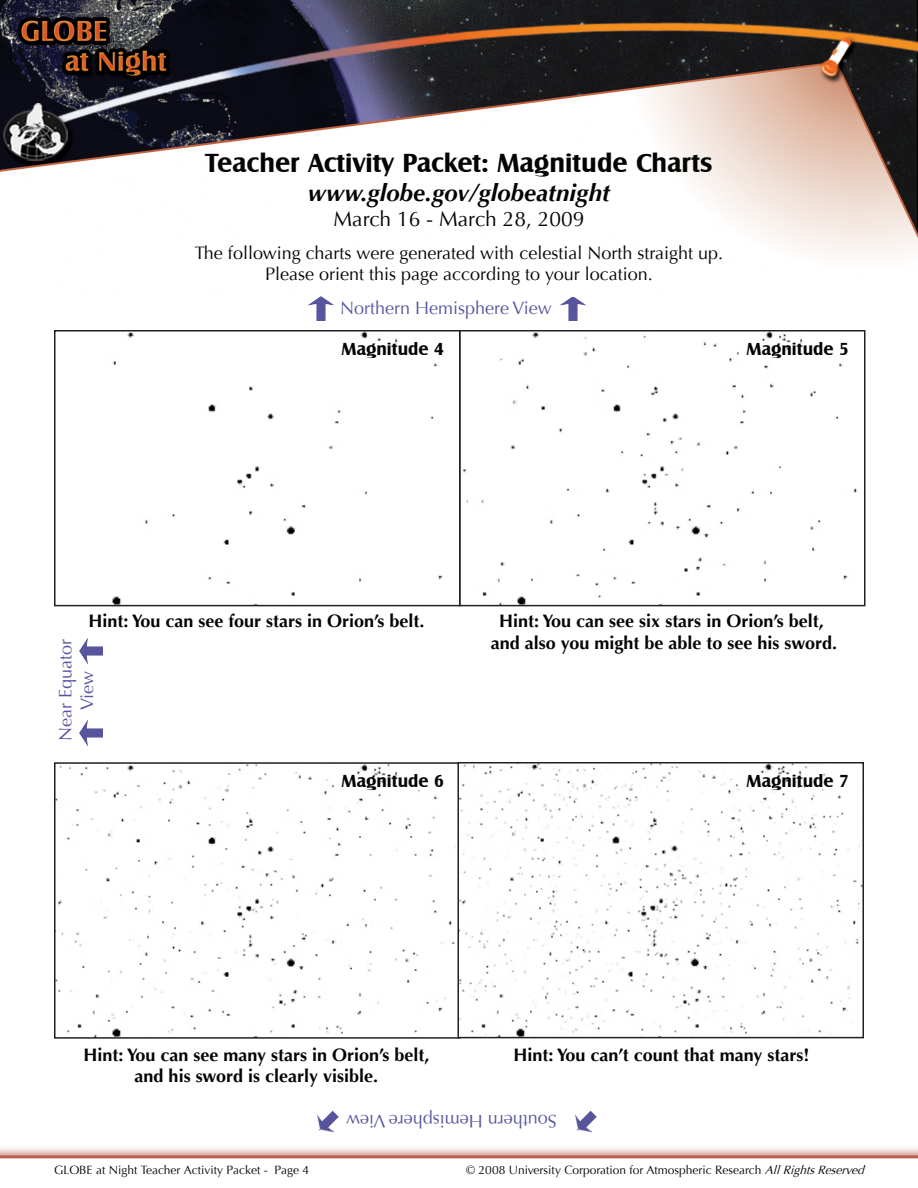
<style>
.page{position:relative;width:918px;height:1188px;background:#fff}
.page>*{position:absolute;margin:0;border:0;box-sizing:border-box;transform-origin:0 0}
.t1{font:700 27px "Castle T";color:#040503}
.t2{font:italic 700 24px "Optima";color:#040503}
.t3{font:21px "Optima";color:#040503}
.t4{font:700 18px/21.6px "Optima";color:#040503;text-align:center}
.t5{font:18px/21.6px "Optima";color:#040503;text-align:center}
.t6{font:18px/21.6px "Optima";color:#57559f;text-align:center}
.t7{font:700 18px "Castle T";color:#040503}
.t8{font:12px "Optima";color:#040503}
.s1{font-style:italic}
</style>
<div class="page">
<img style="left:0;top:0;width:918px;height:297px">
<img style="left:0;top:1148px;width:918px;height:11px">
<img style="left:112px;top:333px;width:745px;height:270px">
<div style="left:459px;top:330px;width:407px;height:276px;border:2px solid #231f20"></div>
<img style="left:57px;top:765px;width:399px;height:271px">
<div style="left:54px;top:762px;width:406px;height:277px;border:2px solid #231f20"></div>
<img style="left:461px;top:765px;width:400px;height:270px">
<div style="left:458px;top:762px;width:406px;height:276px;border:2px solid #231f20"></div>
<div style="left:54px;top:330px;width:406px;height:276px;border:2px solid #231f20"></div>
<img style="left:308px;top:297px;width:26px;height:23px">
<img style="left:560px;top:297px;width:26px;height:23px">
<img style="left:80px;top:720px;width:23px;height:26px">
<img style="left:80px;top:638px;width:23px;height:26px">
<img style="left:317px;top:1110px;width:22px;height:23px">
<img style="left:575px;top:1110px;width:22px;height:23px">
<h1 class="t1" style="left:206px;top:148px;width:508px">Teacher Activity Packet: Magnitude Charts</h1>
<h2 class="t2" style="left:308px;top:179px;width:304px">www.globe.gov/globeatnight</h2>
<p class="t3" style="left:334px;top:207px;width:252px">March 16 - March 28, 2009</p>
<p class="t5" style="left:195px;top:242px;width:530px">The following charts were generated with celestial North straight up.<br>Please orient this page according to your location.</p>
<p class="t6" style="left:340px;top:297px;width:213px">Northern Hemisphere View</p>
<p class="t7" style="left:342px;top:338px;width:104px">Magnitude 4</p>
<p class="t7" style="left:747px;top:338px;width:104px">Magnitude 5</p>
<p class="t4" style="left:88px;top:610px;width:338px">Hint: You can see four stars in Orion’s belt.</p>
<p class="t4" style="left:491px;top:610px;width:348px">Hint: You can see six stars in Orion’s belt, and also you might be able to see his sword.</p>
<p class="t6" style="left:55px;top:741px;width:104px;rotate:-90deg">Near Equator<br>View</p>
<p class="t7" style="left:342px;top:770px;width:104px">Magnitude 6</p>
<p class="t7" style="left:747px;top:770px;width:104px">Magnitude 7</p>
<p class="t4" style="left:83px;top:1044px;width:348px">Hint: You can see many stars in Orion’s belt, and his sword is clearly visible.</p>
<p class="t4" style="left:513px;top:1044px;width:298px">Hint: You can’t count that many stars!</p>
<p class="t6" style="left:557px;top:1132px;width:212px;rotate:-180deg">Southern Hemisphere View</p>
<p class="t8" style="left:54px;top:1163px;width:257px">GLOBE at Night Teacher Activity Packet - Page 4</p>
<p class="t8" style="left:466px;top:1163px;width:403px">© 2008 University Corporation for Atmospheric Research <span class="s1">AllRightsReserved</span></p>
</div>
